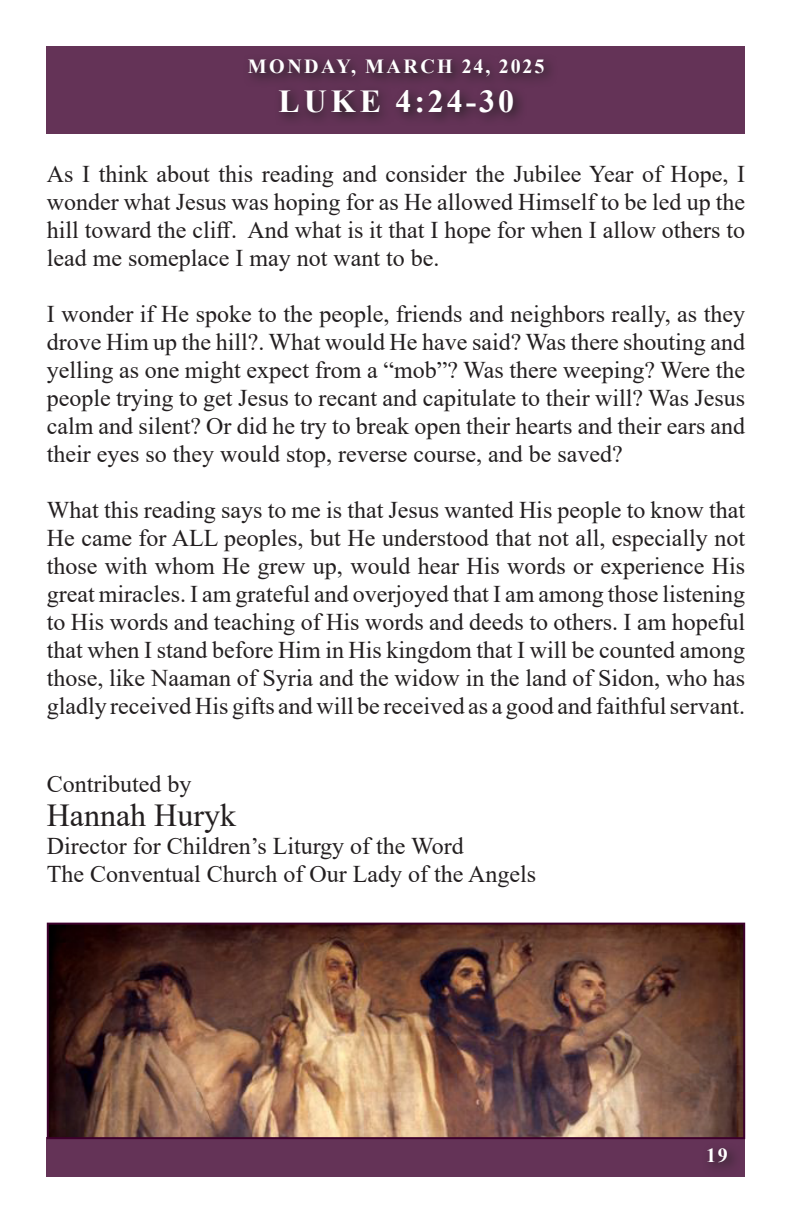
<style>
.page{position:relative;width:792px;height:1224px;background:#fff}
.page>*{position:absolute;margin:0;border:0;box-sizing:border-box;transform-origin:0 0}
.t1{font:700 32px "Times New Roman";letter-spacing:.125em;color:#fff}
.Verse{font:32px "Times New Roman";color:#231f20}
.Verse-2{font:24px/28px "Times New Roman";color:#231f20;text-align:justify}
.Paragraph_Spacer{font:24px "Times New Roman";color:#231f20}
.t2{font:700 20px "Times New Roman";letter-spacing:.125em;color:#fff}
</style>
<div class="page">
<div style="left:47px;top:1138px;width:698px;height:39px;background:#643357"></div>
<div style="left:47px;top:47px;width:698px;height:87px;background:#643357"></div>
<svg style="left:251px;top:61px;width:299px;height:58px;fill:#5a304f"></svg>
<div style="left:702px;top:1142px;width:40px;height:35px;background:linear-gradient(to right,#5d3051,#5e3152)"></div>
<img style="left:50px;top:926px;width:692px;height:210px">
<div style="left:47px;top:923px;width:698px;height:216px;border:2px solid #3e002d"></div>
<p class="t2" style="left:248px;top:52px;width:298px">MONDAY, MARCH 24, 2025</p>
<p class="t1" style="left:278px;top:78px;width:237px">LUKE 4:24-30</p>
<p class="Verse-2" style="left:47px;top:160px;width:700px">As I think about this reading and consider the Jubilee Year of Hope, I wonder what Jesus was hoping for as He allowed Himself to be led up the hill toward the cliff. And what is it that I hope for when I allow others to lead me someplace I may not want to be.</p>
<p class="Verse-2" style="left:47px;top:300px;width:700px">I wonder if He spoke to the people, friends and neighbors really, as they drove Him up the hill?. What would He have said? Was there shouting and yelling as one might expect from a “mob”? Was there weeping? Were the people trying to get Jesus to recant and capitulate to their will? Was Jesus calm and silent? Or did he try to break open their hearts and their ears and their eyes so they would stop, reverse course, and be saved?</p>
<p class="Verse-2" style="left:47px;top:496px;width:700px">What this reading says to me is that Jesus wanted His people to know that He came for ALL peoples, but He understood that not all, especially not those with whom He grew up, would hear His words or experience His great miracles. I am grateful and overjoyed that I am among those listening to His words and teaching of His words and deeds to others. I am hopeful that when I stand before Him in His kingdom that I will be counted among those, like Naaman of Syria and the widow in the land of Sidon, who has gladly received His gifts and will be received as a good and faithful servant.</p>
<p class="Verse-2" style="left:47px;top:770px;width:146px">Contributed by</p>
<p class="Verse" style="left:47px;top:793px;width:191px">Hannah Huryk</p>
<p class="Paragraph_Spacer" style="left:47px;top:830px;width:419px">Director for Children’s Liturgy of the Word</p>
<p class="Verse-2" style="left:47px;top:860px;width:491px">The Conventual Church of Our Lady of the Angels</p>
<p class="t2" style="left:706px;top:1141px;width:23px">19</p>
</div>
